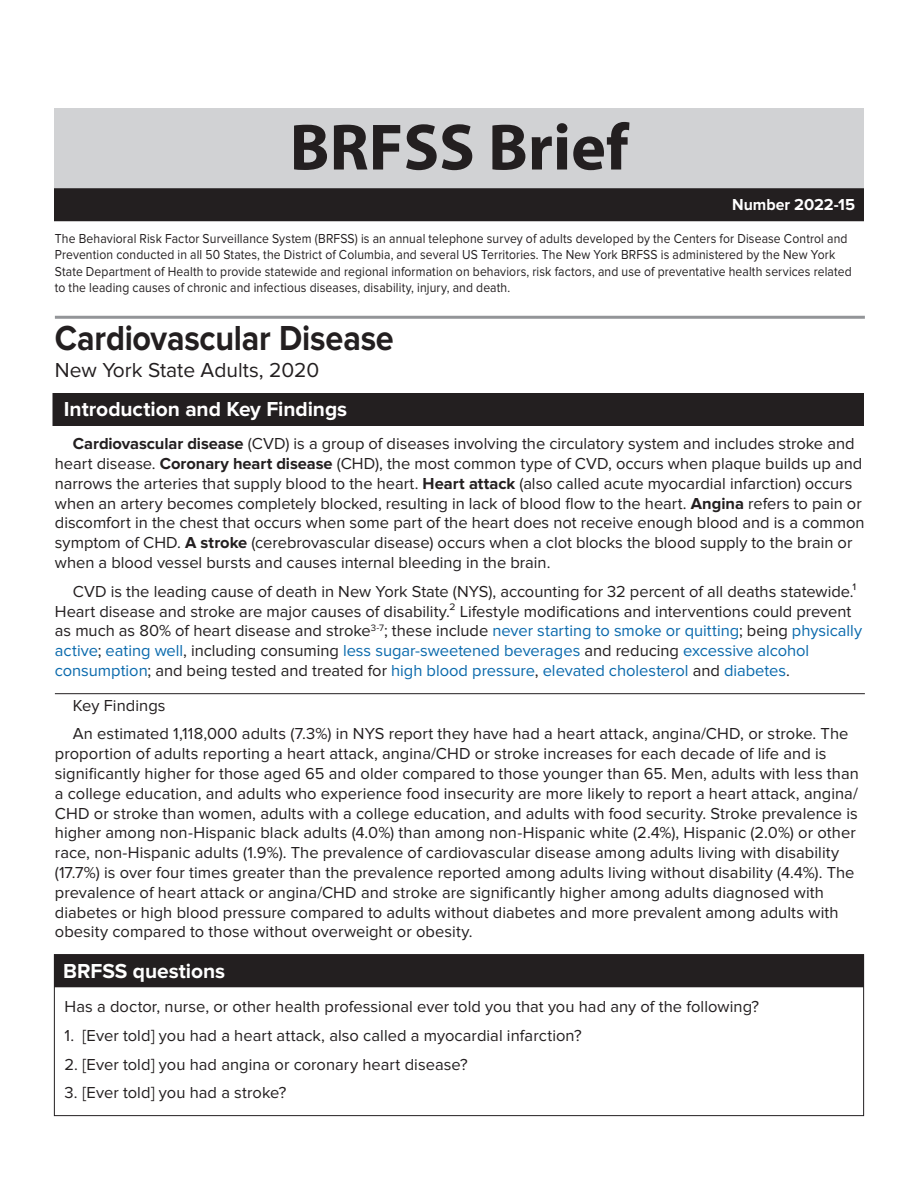
<style>
.page{position:relative;width:918px;height:1188px;background:#fff}
.page>*{position:absolute;margin:0;border:0;box-sizing:border-box;transform-origin:0 0}
.t1{font:700 66px "Myriad Pro";color:#231f20}
.head{font:700 36px "Proxima Nova";letter-spacing:-.005em;color:#231f20;scale:.9 1}
.subhead{font:700 21px "Proxima Nova";letter-spacing:-.005em;color:#fff}
.subhead-2{font:21px "Proxima Nova";color:#231f20}
.body_text{font:16.5px/19.8px "Proxima Nova";color:#231f20}
.hanging_indent{font:16.5px "Proxima Nova";color:#231f20}
.body_text-2{font:700 16.5px "Proxima Nova";color:#fff;scale:.96 1}
.body_text-3{font:13.5px/16.2px "Proxima Nova";letter-spacing:.01em;color:#231f20;scale:.9 1}
.s1{font-weight:700}
.s2{color:#0a6aad}
</style>
<div class="page">
<div style="left:54px;top:108px;width:810px;height:81px;background:#d1d2d4"></div>
<div style="left:55px;top:189px;width:808px;height:31px;background:#231f20"></div>
<div style="left:54px;top:188px;width:810px;height:33px;border:2px solid #231f20"></div>
<div style="left:53px;top:394px;width:810px;height:31px;background:#231f20"></div>
<div style="left:52px;top:393px;width:812px;height:33px;border:2px solid #231f20"></div>
<div style="left:55px;top:955px;width:808px;height:32px;background:#231f20"></div>
<div style="left:54px;top:954px;width:810px;height:162px;border:1px solid #231f20"></div>
<hr style="left:55px;top:316px;width:810px;height:3px;background:#939598">
<hr style="left:55px;top:693px;width:810px;height:1px;background:#231f20">
<p class="t1" style="left:290px;top:104px;width:340px">BRFSS Brief</p>
<p class="body_text-2" style="left:732px;top:195px;width:130px">Number 2022-15</p>
<p class="body_text-3" style="left:55px;top:231px;width:887px">The Behavioral Risk Factor Surveillance System (BRFSS) is an annual telephone survey of adults developed by the Centers for Disease Control and Prevention conducted in all 50 States, the District of Columbia, and several US Territories. The New York BRFSS is administered by the New York State Department of Health to provide statewide and regional information on behaviors, risk factors, and use of preventative health services related to the leading causes of chronic and infectious diseases, disability, injury, and death.</p>
<p class="head" style="left:55px;top:318px;width:378px">Cardiovascular Disease</p>
<p class="subhead-2" style="left:55px;top:358px;width:266px">New York State Adults, 2020</p>
<p class="subhead" style="left:64px;top:397px;width:285px">Introduction and Key Findings</p>
<p class="body_text" style="left:55px;top:434px;width:811px;text-indent:18px"><span class="s1">Cardiovascular disease</span> (CVD) is a group of diseases involving the circulatory system and includes stroke and heart disease. <span class="s1">Coronary heart disease</span> (CHD), the most common type of CVD, occurs when plaque builds up and narrows the arteries that supply blood to the heart. <span class="s1">Heart attack</span> (also called acute myocardial infarction) occurs when an artery becomes completely blocked, resulting in lack of blood flow to the heart. <span class="s1">Angina</span> refers to pain or discomfort in the chest that occurs when some part of the heart does not receive enough blood and is a common symptom of CHD. <span class="s1">A stroke</span> (cerebrovascular disease) occurs when a clot blocks the blood supply to the brain or when a blood vessel bursts and causes internal bleeding in the brain.</p>
<p class="body_text" style="left:55px;top:582px;width:809px;text-indent:18px">CVD is the leading cause of death in New York State (NYS), accounting for 32 percent of all deaths statewide.¹<br>Heart disease and stroke are major causes of disability.² Lifestyle modifications and interventions could prevent as much as 80% of heart disease and stroke<sup>3-7</sup>; these include <span class="s2">never starting to smoke or quitting</span>; being <span class="s2">physically active</span>; <span class="s2">eating well</span>, including consuming <span class="s2">less sugar-sweetened beverages</span> and reducing <span class="s2">excessive alcohol consumption</span>; and being tested and treated for <span class="s2">high blood pressure</span>, <span class="s2">elevated cholesterol</span> and <span class="s2">diabetes</span>.</p>
<p class="body_text" style="left:73px;top:695px;width:94px">Key Findings</p>
<p class="body_text" style="left:55px;top:724px;width:806px;text-indent:18px">An estimated 1,118,000 adults (7.3%) in NYS report they have had a heart attack, angina/CHD, or stroke. The proportion of adults reporting a heart attack, angina/CHD or stroke increases for each decade of life and is significantly higher for those aged 65 and older compared to those younger than 65. Men, adults with less than a college education, and adults who experience food insecurity are more likely to report a heart attack, angina/ CHD or stroke than women, adults with a college education, and adults with food security. Stroke prevalence is higher among non-Hispanic black adults (4.0%) than among non-Hispanic white (2.4%), Hispanic (2.0%) or other race, non-Hispanic adults (1.9%). The prevalence of cardiovascular disease among adults living with disability (17.7%) is over four times greater than the prevalence reported among adults living without disability (4.4%). The prevalence of heart attack or angina/CHD and stroke are significantly higher among adults diagnosed with diabetes or high blood pressure compared to adults without diabetes and more prevalent among adults with obesity compared to those without overweight or obesity.</p>
<p class="subhead" style="left:63px;top:959px;width:164px">BRFSS questions</p>
<p class="hanging_indent" style="left:64px;top:997px;width:696px">Has a doctor, nurse, or other health professional ever told you that you had any of the following?</p>
<p class="hanging_indent" style="left:64px;top:1026px;width:519px">1. [Ever told] you had a heart attack, also called a myocardial infarction?</p>
<p class="hanging_indent" style="left:64px;top:1055px;width:405px">2. [Ever told] you had angina or coronary heart disease?</p>
<p class="hanging_indent" style="left:64px;top:1083px;width:223px">3. [Ever told] you had a stroke?</p>
</div>
